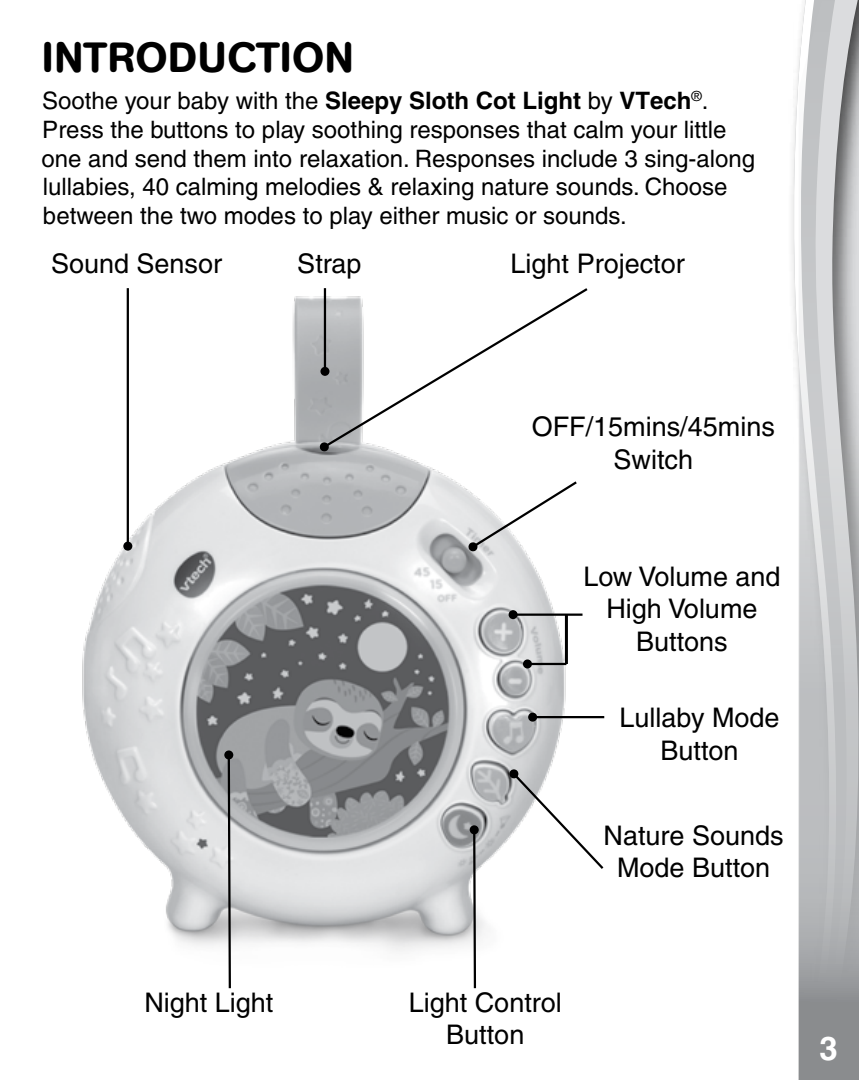
<style>
.page{position:relative;width:859px;height:1080px;background:#fff}
.page>*{position:absolute;margin:0;border:0;box-sizing:border-box;transform-origin:0 0}
.t1{font:500 42px "AG Book Rounded";letter-spacing:.02em;color:#000}
.t2{font:700 33px "Helvetica";color:#fff}
.t3{font:500 27px/32.4px "Helvetica";color:#000;text-align:center}
.t4{font:500 24px/28.8px "Helvetica";color:#000}
.s1{font-weight:700}
</style>
<div class="page">
<img style="left:82px;top:288px;width:523px;height:701px">
<svg style="left:227px;top:758px;width:5px;height:231px"></svg>
<div style="left:224px;top:750px;width:9px;height:9px;background:#000;border-radius:50%"></div>
<svg style="left:509px;top:769px;width:96px;height:102px"></svg>
<hr style="left:473px;top:830px;width:3px;height:158px;background:#000">
<div style="left:470px;top:825px;width:9px;height:9px;background:#000;border-radius:50%"></div>
<hr style="left:513px;top:614px;width:69px;height:2px;background:#000">
<div style="left:509px;top:610px;width:9px;height:9px;background:#000;border-radius:50%"></div>
<hr style="left:527px;top:663px;width:39px;height:2px;background:#000">
<div style="left:523px;top:659px;width:9px;height:9px;background:#000;border-radius:50%"></div>
<svg style="left:468px;top:479px;width:111px;height:73px"></svg>
<svg style="left:321px;top:288px;width:269px;height:162px"></svg>
<svg style="left:319px;top:442px;width:10px;height:10px"></svg>
<hr style="left:533px;top:716px;width:71px;height:2px;background:#000">
<div style="left:528px;top:713px;width:9px;height:9px;background:#000;border-radius:50%"></div>
<hr style="left:324px;top:288px;width:2px;height:83px;background:#000">
<div style="left:320px;top:367px;width:9px;height:9px;background:#000;border-radius:50%"></div>
<hr style="left:127px;top:288px;width:2px;height:258px;background:#000">
<div style="left:123px;top:542px;width:9px;height:9px;background:#000;border-radius:50%"></div>
<hr style="left:565px;top:615px;width:3px;height:49px;background:#000">
<svg style="left:793px;top:55px;width:6px;height:1025px"></svg>
<svg style="left:799px;top:0;width:60px;height:1080px;background:#bdbec0"></svg>
<div style="left:774px;top:1038px;width:24px;height:42px;background:#fff"></div>
<h1 class="t1" style="left:42px;top:33px;width:313px">INTRODUCTION</h1>
<p class="t4" style="left:41px;top:86px;width:715px">Soothe your baby with the <span class="s1">Sleepy Sloth Cot Light</span> by <span class="s1">VTech</span><sup>®</sup>.<br>Press the buttons to play soothing responses that calm your little one and send them into relaxation. Responses include 3 sing-along lullabies, 40 calming melodies &amp; relaxing nature sounds. Choose between the two modes to play either music or sounds.</p>
<p class="t3" style="left:51px;top:247px;width:173px">Sound Sensor</p>
<p class="t3" style="left:297px;top:247px;width:66px">Strap</p>
<p class="t3" style="left:511px;top:247px;width:176px">Light Projector</p>
<p class="t3" style="left:532px;top:411px;width:245px">OFF/15mins/45mins<br>Switch</p>
<p class="t3" style="left:583px;top:560px;width:199px">Low Volume and<br>High Volume<br>Buttons</p>
<p class="t3" style="left:619px;top:702px;width:162px">Lullaby Mode<br>Button</p>
<p class="t3" style="left:604px;top:819px;width:182px">Nature Sounds<br>Mode Button</p>
<p class="t3" style="left:144px;top:986px;width:131px">Night Light</p>
<p class="t3" style="left:409px;top:986px;width:155px">Light Control<br>Button</p>
<h2 class="t2" style="left:820px;top:1025px;width:25px">3 <sup>3</sup>3</h2>
</div>
